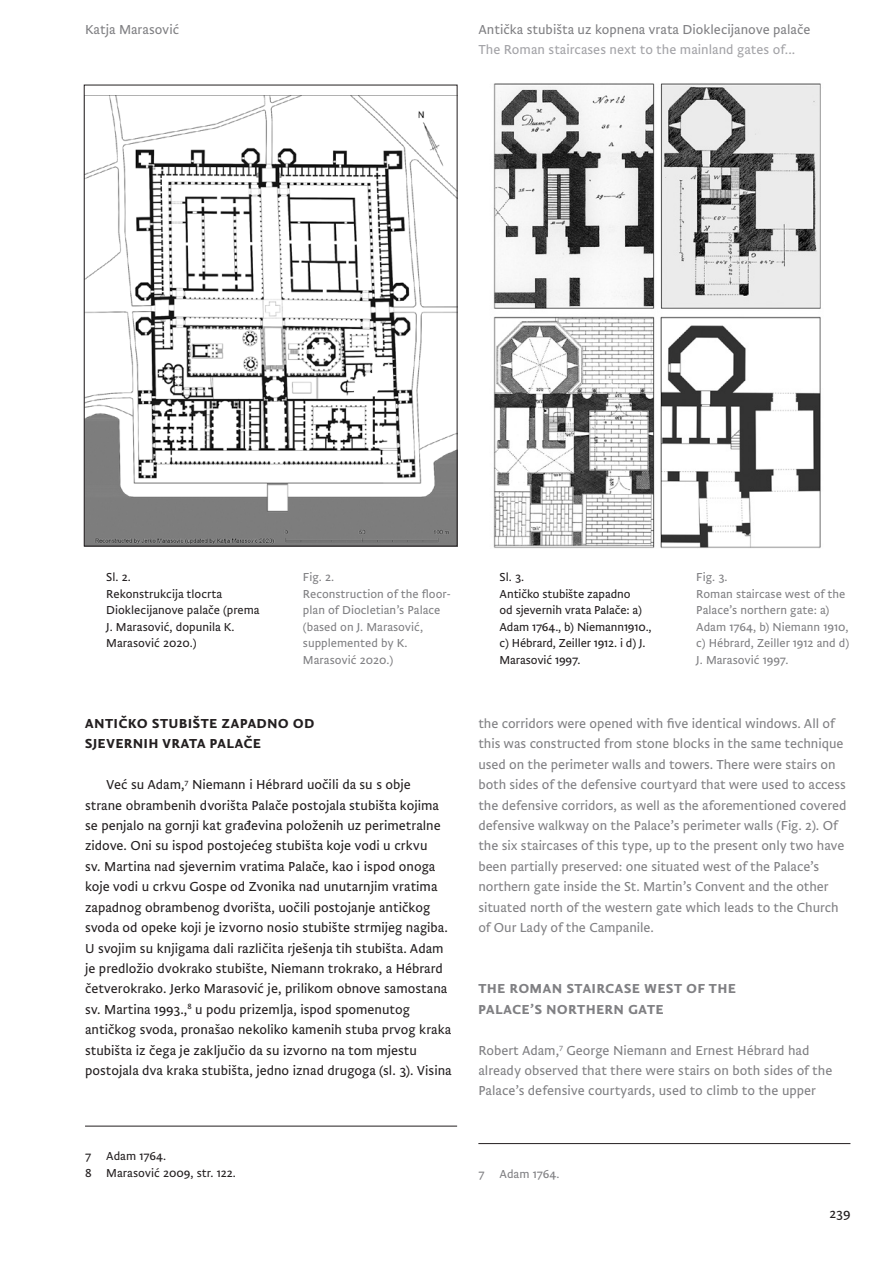
<style>
.page{position:relative;width:893px;height:1263px;background:#fff}
.page>*{position:absolute;margin:0;border:0;box-sizing:border-box;transform-origin:0 0}
.t1{font:300 13.5px/20.4px "Brioni Sans Pro";color:#231f20}
.t2{font:300 13.5px/20.4px "Brioni Sans Pro";letter-spacing:-.005em;color:#808083}
.naslov01_eng{font:13.5px/20.4px "Brioni Sans Pro Bld";letter-spacing:.06em;color:#808083}
.t3{font:300 13.5px "Brioni Sans Pro";color:#a3a3a7}
.naslov01{font:13.5px/20.4px "Brioni Sans Pro Bld";letter-spacing:.06em;color:#231f20}
.fusnota{font:300 12px/16.5px "Brioni Sans Pro";letter-spacing:-.01em;color:#231f20}
.fusnota_ENG{font:300 12px/16.5px "Brioni Sans Pro";color:#808083}
.legendaENG{font:300 12px "Brioni Sans Pro";color:#808083}
.legendaHRV{font:300 12px "Brioni Sans Pro";color:#231f20}
</style>
<div class="page">
<hr style="left:478px;top:1143px;width:372px;height:1px;background:#231f20">
<hr style="left:85px;top:1126px;width:372px;height:1px;background:#231f20">
<img style="left:86px;top:95px;width:369px;height:449px">
<img style="left:493px;top:83px;width:328px;height:465px">
<p class="t2" style="left:85px;top:19px;width:96px">Katja Marasović</p>
<p class="t2" style="left:478px;top:19px;width:334px">Antička stubišta uz kopnena vrata Dioklecijanove palače</p>
<p class="t3" style="left:478px;top:40px;width:318px">The Roman staircases next to the mainland gates of...</p>
<p class="legendaHRV" style="left:106px;top:568px;width:26px">Sl. 2.</p>
<p class="fusnota" style="left:106px;top:585px;width:155px">Rekonstrukcija tlocrta<br>Dioklecijanove palače (prema<br>J. Marasović, dopunila K.<br>Marasović 2020.)</p>
<p class="legendaENG" style="left:303px;top:568px;width:33px">Fig. 2.</p>
<p class="fusnota_ENG" style="left:303px;top:585px;width:149px">Reconstruction of the floor&shy;plan of Diocletian’s Palace (based on J. Marasović, supplemented by K.<br>Marasović 2020.)</p>
<p class="naslov01" style="left:85px;top:712px;width:231px">ANTIČKO STUBIŠTE ZAPADNO OD<br>SJEVERNIH VRATA PALAČE</p>
<p class="t1" style="left:85px;top:774px;width:368px;text-indent:21px">Već su Adam,<sup>7</sup> Niemann i Hébrard uočili da su s obje<br>strane obrambenih dvorišta Palače postojala stubišta kojima se penjalo na gornji kat građevina položenih uz perimetralne zidove. Oni su ispod postojećeg stubišta koje vodi u crkvu<br>sv. Martina nad sjevernim vratima Palače, kao i ispod onoga koje vodi u crkvu Gospe od Zvonika nad unutarnjim vratima zapadnog obrambenog dvorišta, uočili postojanje antičkog svoda od opeke koji je izvorno nosio stubište strmijeg nagiba.<br>U svojim su knjigama dali različita rješenja tih stubišta. Adam je predložio dvokrako stubište, Niemann trokrako, a Hébrard četverokrako. Jerko Marasović je, prilikom obnove samostana sv. Martina 1993.,<sup>8</sup> u podu prizemlja, ispod spomenutog antičkog svoda, pronašao nekoliko kamenih stuba prvog kraka stubišta iz čega je zaključio da su izvorno na tom mjestu postojala dva kraka stubišta, jedno iznad drugoga (sl. 3). Visina</p>
<p class="fusnota" style="left:85px;top:1147px;width:8px">7</p>
<p class="fusnota" style="left:106px;top:1147px;width:61px">Adam 1764.</p>
<p class="fusnota" style="left:85px;top:1164px;width:152px">8 Marasović 2009, str. 122.</p>
<p class="legendaHRV" style="left:500px;top:568px;width:26px">Sl. 3.</p>
<p class="fusnota" style="left:500px;top:585px;width:154px">Antičko stubište zapadno<br>od sjevernih vrata Palače: a)<br>Adam 1764., b) Niemann1910., c) Hébrard, Zeiller 1912. i d) J.<br>Marasović 1997.</p>
<p class="legendaENG" style="left:696px;top:568px;width:33px">Fig. 3.</p>
<p class="fusnota_ENG" style="left:696px;top:585px;width:154px">Roman staircase west of the<br>Palace’s northern gate: a)<br>Adam 1764, b) Niemann 1910, c) Hébrard, Zeiller 1912 and d)<br>J. Marasović 1997.</p>
<p class="t2" style="left:478px;top:712px;width:370px">the corridors were opened with five identical windows. All of this was constructed from stone blocks in the same technique used on the perimeter walls and towers. There were stairs on both sides of the defensive courtyard that were used to access the defensive corridors, as well as the aforementioned covered defensive walkway on the Palace’s perimeter walls (Fig. 2). Of the six staircases of this type, up to the present only two have been partially preserved: one situated west of the Palace’s northern gate inside the St. Martin’s Convent and the other situated north of the western gate which leads to the Church of Our Lady of the Campanile.</p>
<p class="naslov01_eng" style="left:478px;top:977px;width:259px">THE ROMAN STAIRCASE WEST OF THE<br>PALACE’S NORTHERN GATE</p>
<p class="t2" style="left:478px;top:1039px;width:356px">Robert Adam,<sup>7</sup> George Niemann and Ernest Hébrard had already observed that there were stairs on both sides of the<br>Palace’s defensive courtyards, used to climb to the upper</p>
<p class="fusnota_ENG" style="left:478px;top:1165px;width:8px">7</p>
<p class="fusnota_ENG" style="left:500px;top:1165px;width:61px">Adam 1764.</p>
<p class="t1" style="left:829px;top:1202px;width:23px">239</p>
</div>
